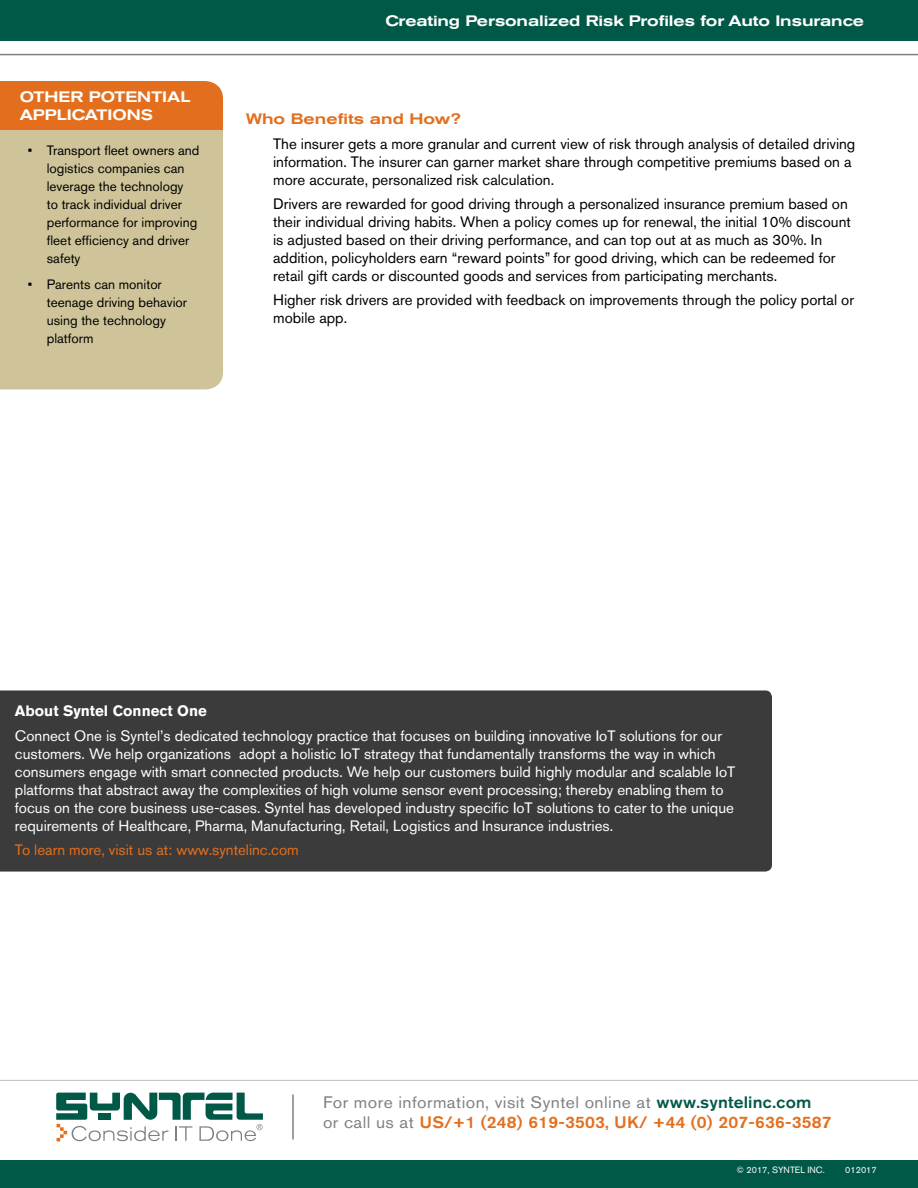
<style>
.page{position:relative;width:918px;height:1188px;background:#fff}
.page>*{position:absolute;margin:0;border:0;box-sizing:border-box;transform-origin:0 0}
.t1{font:16.5px/19.8px "Akzidenz Grotesk BQ";letter-spacing:.025em;color:#7e8083;scale:1.06 1}
.t2{font:15px/18px "Akzidenz Grotesk BQ";color:#000}
.t3{font:15px/18px "Akzidenz Grotesk BQ";color:#fff}
.t4{font:500 expanded 15px/18px "Akzidenz Grotesk BQ";letter-spacing:-.01em;color:#fff}
.t5{font:15px "Akzidenz Grotesk BQ";color:#e36f1e}
.t6{font:700 15px "Akzidenz Grotesk BQ";color:#fff}
.t7{font:500 expanded 15px "Akzidenz Grotesk BQ";color:#e36f1e}
.t8{font:13.5px/18px "Akzidenz Grotesk BQ";color:#000}
.t9{font:9px "Akzidenz Grotesk BQ";color:#fff}
.s1{font-weight:500;color:#005847}
.s2{font-weight:500;color:#e36f1e}
</style>
<div class="page">
<div style="left:0;top:0;width:918px;height:40px;background:#005847"></div>
<hr style="left:0;top:54px;width:918px;height:1px;background:#7e8083">
<hr style="left:0;top:1080px;width:918px;height:1px;background:#bcbec0">
<div style="left:0;top:1160px;width:918px;height:28px;background:#005847"></div>
<svg style="left:56px;top:1093px;width:207px;height:48px"></svg>
<hr style="left:292px;top:1095px;width:2px;height:45px;background:#7e8083">
<div style="left:0;top:130px;width:223px;height:259px;background:#cfc499"></div>
<div style="left:0;top:81px;width:223px;height:49px;background:#e36f1e"></div>
<div style="left:0;top:690px;width:772px;height:182px;background:#3c3b3b"></div>
<p class="t4" style="left:20px;top:88px;width:172px">OTHER POTENTIAL<br>APPLICATIONS</p>
<p class="t8" style="left:47px;top:142px;width:154px;text-indent:-19px">• Transport fleet owners and logistics companies can leverage the technology<br>to track individual driver performance for improving fleet efficiency and driver safety</p>
<p class="t8" style="left:47px;top:275px;width:142px;text-indent:-19px">• Parents can monitor teenage driving behavior using the technology platform</p>
<p class="t4" style="left:385px;top:12px;width:480px">Creating Personalized Risk Profiles for Auto Insurance</p>
<p class="t7" style="left:246px;top:110px;width:216px">Who Benefits and How?</p>
<p class="t2" style="left:273px;top:134px;width:584px">The insurer gets a more granular and current view of risk through analysis of detailed driving information. The insurer can garner market share through competitive premiums based on a more accurate, personalized risk calculation.</p>
<p class="t2" style="left:273px;top:195px;width:579px">Drivers are rewarded for good driving through a personalized insurance premium based on their individual driving habits. When a policy comes up for renewal, the initial 10% discount is adjusted based on their driving performance, and can top out at as much as 30%. In addition, policyholders earn “reward points” for good driving, which can be redeemed for retail gift cards or discounted goods and services from participating merchants.</p>
<p class="t2" style="left:273px;top:291px;width:582px">Higher risk drivers are provided with feedback on improvements through the policy portal or mobile app.</p>
<p class="t6" style="left:15px;top:702px;width:194px">About Syntel Connect One</p>
<p class="t3" style="left:15px;top:726px;width:722px">Connect One is Syntel’s dedicated technology practice that focuses on building innovative IoT solutions for our customers. We help organizations adopt a holistic IoT strategy that fundamentally transforms the way in which consumers engage with smart connected products. We help our customers build highly modular and scalable IoT platforms that abstract away the complexities of high volume sensor event processing; thereby enabling them to focus on the core business use-cases. Syntel has developed industry specific IoT solutions to cater to the unique requirements of Healthcare, Pharma, Manufacturing, Retail, Logistics and Insurance industries.</p>
<p class="t5" style="left:15px;top:841px;width:285px">To learn more, visit us at: www.syntelinc.com</p>
<p class="t1" style="left:323px;top:1092px;width:481px">For more information, visit Syntel online at <span class="s1">www.syntelinc.com<br></span>or call us at <span class="s2">US/+1 (248) 619-3503, UK/ +44 (0) 207-636-3587</span></p>
<p class="t9" style="left:845px;top:1165px;width:33px">012017</p>
</div>
